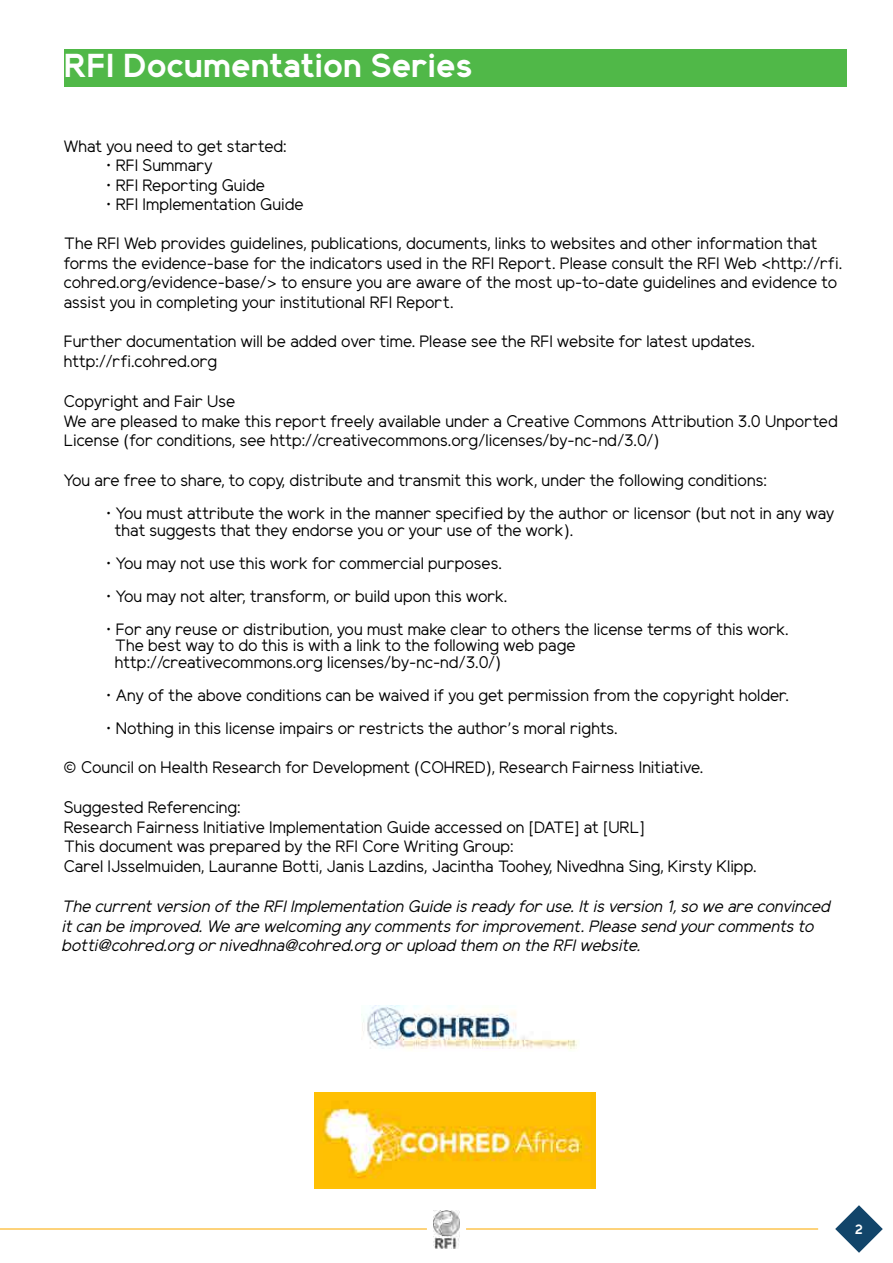
<style>
.page{position:relative;width:893px;height:1263px;background:#fff}
.page>*{position:absolute;margin:0;border:0;box-sizing:border-box;transform-origin:0 0}
.t1{font:700 33px "Elliot Sans";color:#fff}
.t2{font:16.5px/19.8px "Elliot Sans";color:#000}
.t3{font:italic 16.5px/19.8px "Elliot Sans";color:#000}
.t4{font:700 13.5px "Elliot Sans";color:#fff}
.s1{font-family:"Montserrat Alternates"}
</style>
<div class="page">
<svg style="left:835px;top:1205px;width:48px;height:48px"></svg>
<hr style="left:466px;top:1228px;width:352px;height:1px;background:#fcb116">
<hr style="left:0;top:1228px;width:427px;height:1px;background:#fcb116">
<img style="left:434px;top:1210px;width:25px;height:38px">
<img style="left:314px;top:1092px;width:282px;height:96px">
<img style="left:362px;top:1006px;width:217px;height:45px">
<div style="left:64px;top:49px;width:782px;height:38px;background:#50b848"></div>
<h1 class="t1" style="left:64px;top:51px;width:410px">RFI Documentation Series</h1>
<p class="t2" style="left:64px;top:138px;width:224px">What you need to get started:</p>
<p class="t2" style="left:106px;top:157px;width:108px">• RFI Summary</p>
<p class="t2" style="left:106px;top:177px;width:160px">• RFI Reporting Guide</p>
<p class="t2" style="left:106px;top:196px;width:199px">• RFI Implementation Guide</p>
<p class="t2" style="left:64px;top:236px;width:780px">The RFI Web provides guidelines, publications, documents, links to websites and other information that forms the evidence-base for the indicators used in the RFI Report. Please consult the RFI Web &lt;http://rfi. cohred.org/evidence-base/&gt; to ensure you are aware of the most up-to-date guidelines and evidence to assist you in completing your institutional RFI Report.</p>
<p class="t2" style="left:64px;top:334px;width:693px">Further documentation will be added over time. Please see the RFI website for latest updates. http://rfi.cohred.org</p>
<p class="t2" style="left:64px;top:393px;width:775px">Copyright and Fair Use<br>We are pleased to make this report freely available under a Creative Commons Attribution 3.0 Unported<br>License (for conditions, see http://creativecommons.org/licenses/by-nc-nd/3.0/)</p>
<p class="t2" style="left:64px;top:472px;width:705px">You are free to share, to copy, distribute and transmit this work, under the following conditions:</p>
<p class="t2" style="left:115px;top:507px;width:721px;line-height:16.5px;text-indent:-9px">• You must attribute the work in the manner specified by the author or licensor (but not in any way that suggests that they endorse you or your use of the work).</p>
<p class="t2" style="left:106px;top:555px;width:397px">• You may not use this work for commercial purposes.</p>
<p class="t2" style="left:106px;top:588px;width:402px">• You may not alter, transform, or build upon this work.</p>
<p class="t2" style="left:115px;top:622px;width:675px;line-height:16.5px;text-indent:-9px">• For any reuse or distribution, you must make clear to others the license terms of this work.<br>The best way to do this is with a link to the following web page<br>http://creativecommons.org licenses/by-nc-nd/3.0/)</p>
<p class="t2" style="left:106px;top:687px;width:684px">• Any of the above conditions can be waived if you get permission from the copyright holder.</p>
<p class="t2" style="left:106px;top:720px;width:513px">• Nothing in this license impairs or restricts the author’s moral rights.</p>
<p class="t2" style="left:64px;top:759px;width:641px"><span class="s1">©</span> Council on Health Research for Development (COHRED), Research Fairness Initiative.</p>
<p class="t2" style="left:64px;top:799px;width:694px">Suggested Referencing:<br>Research Fairness Initiative Implementation Guide accessed on [DATE] at [URL]<br>This document was prepared by the RFI Core Writing Group:<br>Carel IJsselmuiden, Lauranne Botti, Janis Lazdins, Jacintha Toohey, Nivedhna Sing, Kirsty Klipp.</p>
<p class="t3" style="left:64px;top:898px;width:770px">The current version of the RFI Implementation Guide is ready for use. It is version 1, so we are convinced it can be improved. We are welcoming any comments for improvement. Please send your comments to botti@cohred.org or nivedhna@cohred.org or upload them on the RFI website.</p>
<p class="t4" style="left:855px;top:1223px;width:10px">2</p>
</div>
